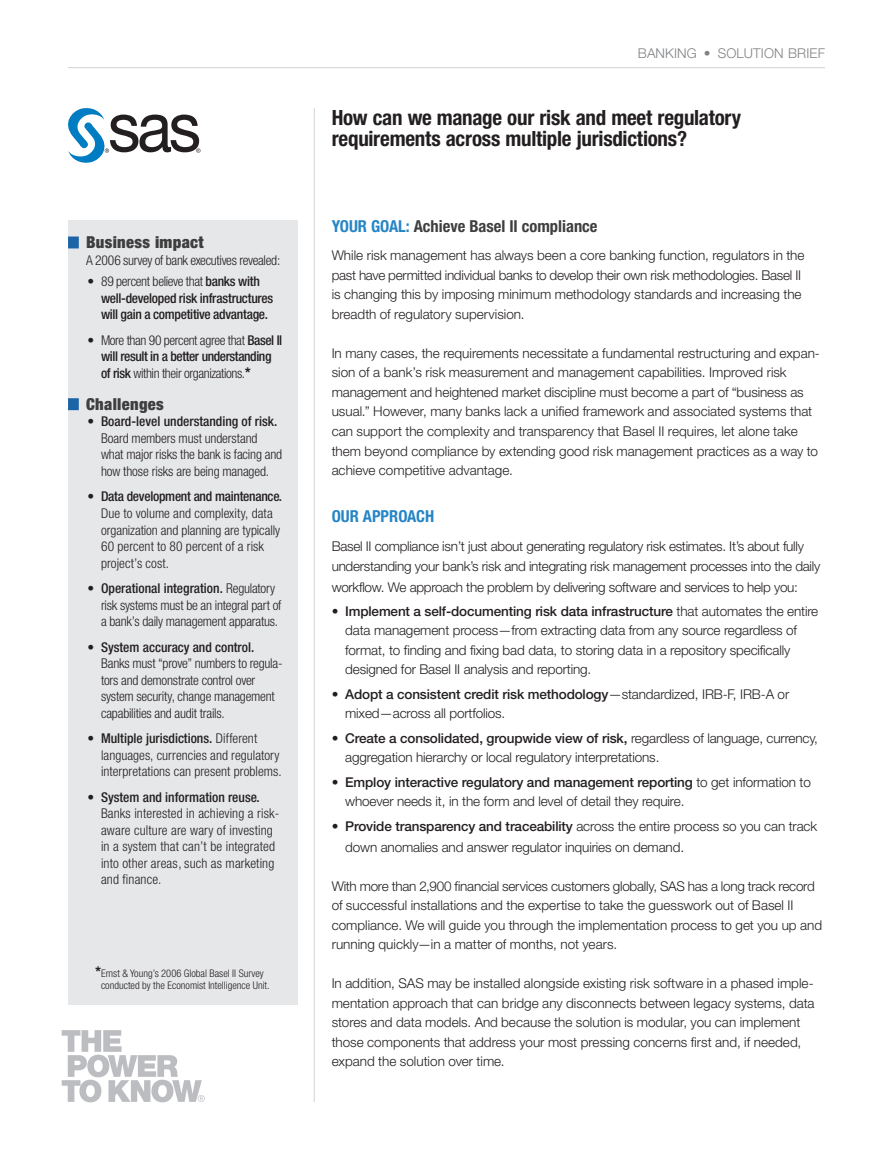
<style>
.page{position:relative;width:893px;height:1170px;background:#fff}
.page>*{position:absolute;margin:0;border:0;box-sizing:border-box;transform-origin:0 0}
.Headline__Page_1{font:700 condensed 21px/21px "Helvetica Neue";letter-spacing:-.01em;color:#231f20}
.Subhd_1__Body-Caps{font:700 condensed 16.5px "Helvetica Neue";color:#3e3e3f}
.Sidebar_Subhd_1__Blu{font:900 condensed 16.5px "Helvetica Neue";letter-spacing:.02em;color:#3e3e3f}
.Subhd_1__Body-Caps-2{font:700 condensed 16.5px "Helvetica Neue";color:#2585c6}
.Body{font:300 13.5px/19.5px "Helvetica Neue";color:#231f20}
.Sidebar_Bullet_list{font:300 condensed 13.5px/16.5px "Helvetica Neue";letter-spacing:-.005em;color:#231f20}
.Bullet_lists__Body{font:300 13.5px/19.5px "Helvetica Neue";letter-spacing:-.01em;color:#231f20}
.Body_before_bullet{font:300 13.5px/20.2px "Helvetica Neue";letter-spacing:-.02em;color:#231f20}
.Bullet_lists__last_b{font:300 13.5px/20.2px "Helvetica Neue";letter-spacing:-.01em;color:#231f20}
.Sidebar_Bullet_list-2{font:300 condensed 13.5px/16.5px "Helvetica Neue";letter-spacing:-.03em;color:#231f20}
.Sidebar_Bullet_list-3{font:500 condensed 13.5px/16.5px "Helvetica Neue";letter-spacing:-.02em;color:#231f20}
.Sidebar_body_text{font:300 condensed 13.5px "Helvetica Neue";letter-spacing:-.025em;color:#231f20}
.t1{font:300 13.5px "Helvetica Neue";letter-spacing:.01em;color:#808285}
.Footnote{font:300 condensed 10.5px/12px "Helvetica Neue";color:#231f20;text-align:center}
.s1{font-weight:400;font-stretch:normal}
.s2{font-weight:300}
.s3{font-weight:500}
.s4{font-weight:700;font-stretch:normal;font-size:15px}
.s5{color:#2585c6}
</style>
<div class="page">
<hr style="left:68px;top:67px;width:757px;height:1px;background:#d1d2d4">
<hr style="left:314px;top:108px;width:1px;height:993px;background:#d1d2d4">
<svg style="left:62px;top:1030px;width:143px;height:72px"></svg>
<svg style="left:68px;top:108px;width:132px;height:55px"></svg>
<div style="left:68px;top:220px;width:230px;height:784px;background:#e6e7e9"></div>
<div style="left:68px;top:236px;width:11px;height:12px;background:#1d64a6"></div>
<div style="left:68px;top:398px;width:11px;height:12px;background:#1d64a6"></div>
<p class="Sidebar_Subhd_1__Blu" style="left:86px;top:232px;width:119px">Business impact</p>
<p class="Sidebar_body_text" style="left:86px;top:252px;width:196px">A 2006 survey of bank executives revealed:</p>
<p class="Sidebar_Bullet_list-3" style="left:101px;top:273px;width:174px;text-indent:-14px"><span class="s1">•</span> <span class="s2">89 percent believe that</span> banks with well-developed risk infrastructures will gain a competitive advantage.</p>
<p class="Sidebar_Bullet_list-2" style="left:101px;top:331px;width:183px;text-indent:-14px"><span class="s1">•</span> More than 90 percent agree that <span class="s3">Basel II will result in a better understanding of risk</span> within their organizations.<span class="s4">*</span></p>
<p class="Sidebar_Subhd_1__Blu" style="left:86px;top:394px;width:79px">Challenges</p>
<p class="Sidebar_Bullet_list" style="left:101px;top:413px;width:183px;text-indent:-14px"><span class="s1">•</span> <span class="s3">Board-level understanding of risk.<br></span>Board members must understand what major risks the bank is facing and how those risks are being managed.</p>
<p class="Sidebar_Bullet_list" style="left:101px;top:488px;width:183px;text-indent:-14px"><span class="s1">•</span> <span class="s3">Data development and maintenance.<br></span>Due to volume and complexity, data organization and planning are typically<br>60 percent to 80 percent of a risk project’s cost.</p>
<p class="Sidebar_Bullet_list" style="left:101px;top:580px;width:182px;text-indent:-14px"><span class="s1">•</span> <span class="s3">Operational integration.</span> Regulatory risk systems must be an integral part of a bank’s daily management apparatus.</p>
<p class="Sidebar_Bullet_list" style="left:101px;top:638px;width:183px;text-indent:-14px"><span class="s1">•</span> <span class="s3">System accuracy and control.<br></span>Banks must “prove” numbers to regula&shy;tors and demonstrate control over system security, change management capabilities and audit trails.</p>
<p class="Sidebar_Bullet_list" style="left:101px;top:730px;width:182px;text-indent:-14px"><span class="s1">•</span> <span class="s3">Multiple jurisdictions.</span> Different languages, currencies and regulatory interpretations can present problems.</p>
<p class="Sidebar_Bullet_list" style="left:101px;top:788px;width:180px;text-indent:-14px"><span class="s1">•</span> <span class="s3">System and information reuse.<br></span>Banks interested in achieving a risk&shy;aware culture are wary of investing in a system that can’t be integrated into other areas, such as marketing and finance.</p>
<p class="Footnote" style="left:95px;top:967px;width:176px"><span class="s4">*</span>Ernst &amp; Young’s 2006 Global Basel II Survey conducted by the Economist Intelligence Unit.</p>
<p class="t1" style="left:638px;top:45px;width:189px">BANKING • SOLUTION BRIEF</p>
<p class="Headline__Page_1" style="left:332px;top:106px;width:411px">How can we manage our risk and meet regulatory requirements across multiple jurisdictions?</p>
<p class="Subhd_1__Body-Caps" style="left:332px;top:216px;width:267px"><span class="s5">YOUR GOAL:</span> Achieve Basel II compliance</p>
<p class="Body" style="left:332px;top:245px;width:474px">While risk management has always been a core banking function, regulators in the past have permitted individual banks to develop their own risk methodologies. Basel II is changing this by imposing minimum methodology standards and increasing the breadth of regulatory supervision.</p>
<p class="Body" style="left:332px;top:343px;width:490px">In many cases, the requirements necessitate a fundamental restructuring and expan&shy;sion of a bank’s risk measurement and management capabilities. Improved risk management and heightened market discipline must become a part of “business as usual.” However, many banks lack a unified framework and associated systems that can support the complexity and transparency that Basel II requires, let alone take them beyond compliance by extending good risk management practices as a way to achieve competitive advantage.</p>
<p class="Subhd_1__Body-Caps-2" style="left:332px;top:505px;width:104px">OUR APPROACH</p>
<p class="Body_before_bullet" style="left:332px;top:536px;width:490px">Basel II compliance isn’t just about generating regulatory risk estimates. It’s about fully understanding your bank’s risk and integrating risk management processes into the daily workflow. We approach the problem by delivering software and services to help you:</p>
<p class="Bullet_lists__Body" style="left:345px;top:601px;width:475px;text-indent:-14px">• <span class="s3">Implement a self-documenting risk data infrastructure</span> that automates the entire data management process—from extracting data from any source regardless of format, to finding and fixing bad data, to storing data in a repository specifically designed for Basel II analysis and reporting.</p>
<p class="Bullet_lists__Body" style="left:345px;top:684px;width:446px;text-indent:-14px">• <span class="s3">Adopt a consistent credit risk methodology</span>—standardized, IRB-F, IRB-A or mixed—across all portfolios.</p>
<p class="Bullet_lists__Body" style="left:345px;top:728px;width:474px;text-indent:-14px">• <span class="s3">Create a consolidated, groupwide view of risk,</span> regardless of language, currency, aggregation hierarchy or local regulatory interpretations.</p>
<p class="Bullet_lists__Body" style="left:345px;top:771px;width:467px;text-indent:-14px">• <span class="s3">Employ interactive regulatory and management reporting</span> to get information to whoever needs it, in the form and level of detail they require.</p>
<p class="Bullet_lists__last_b" style="left:345px;top:816px;width:474px;text-indent:-14px">• <span class="s3">Provide transparency and traceability</span> across the entire process so you can track down anomalies and answer regulator inquiries on demand.</p>
<p class="Body" style="left:332px;top:875px;width:492px">With more than 2,900 financial services customers globally, SAS has a long track record of successful installations and the expertise to take the guesswork out of Basel II compliance. We will guide you through the implementation process to get you up and running quickly—in a matter of months, not years.</p>
<p class="Body" style="left:332px;top:973px;width:484px">In addition, SAS may be installed alongside existing risk software in a phased imple&shy;mentation approach that can bridge any disconnects between legacy systems, data stores and data models. And because the solution is modular, you can implement those components that address your most pressing concerns first and, if needed, expand the solution over time.</p>
</div>
